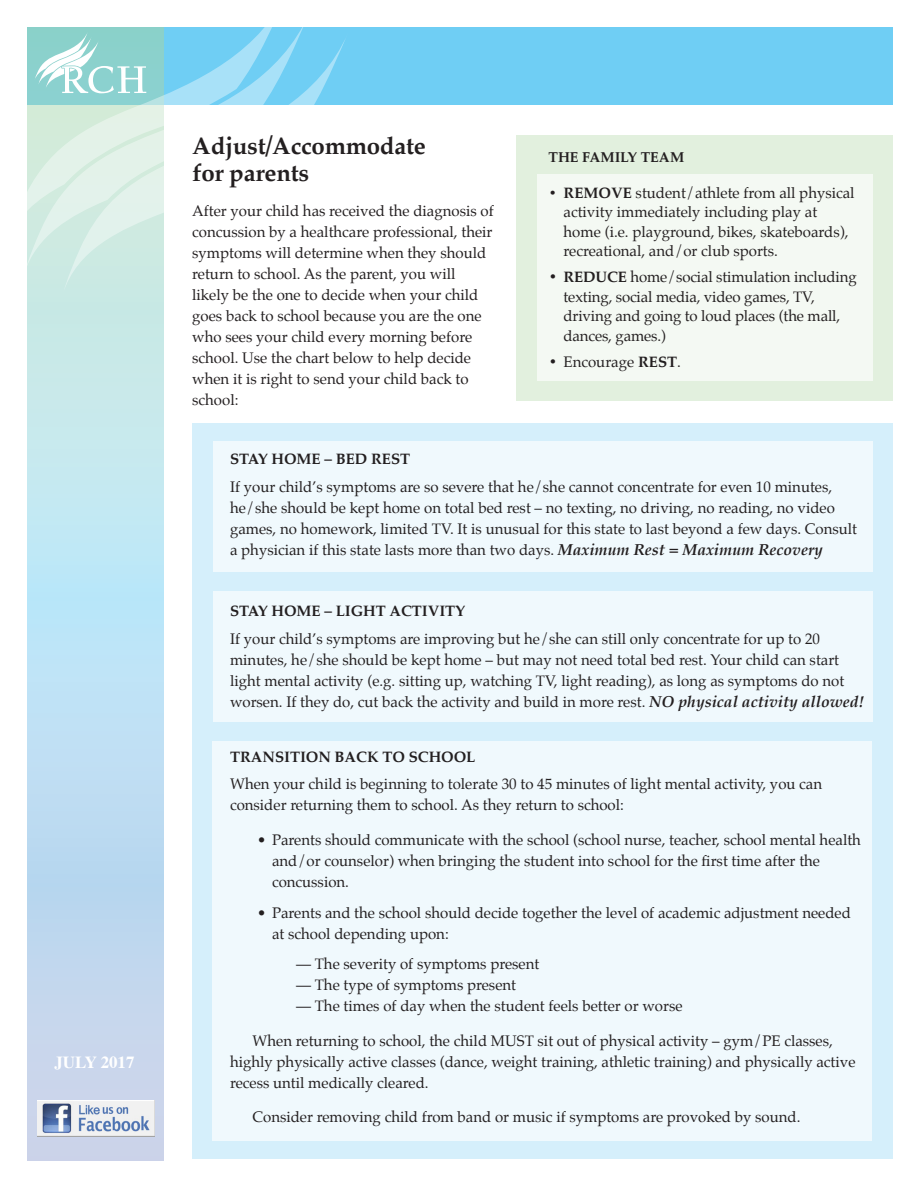
<style>
.page{position:relative;width:918px;height:1188px;background:#fff}
.page>*{position:absolute;margin:0;border:0;box-sizing:border-box;transform-origin:0 0}
.newsletter_heads{font:700 24px/27px "Palatino";letter-spacing:-.01em;color:#231f20}
.t1{font:700 16.95px "Times";color:#fff}
.paragraph_no_indent{font:15px/21px "Palatino";color:#231f20}
.paragraph_indent{font:15px/21px "Palatino";color:#231f20}
.bullet_no_indent{font:15px/19.5px "Palatino";color:#231f20}
.Bullet{font:15px/21px "Palatino";color:#231f20}
.paragraph_no_indent-2{font:700 15px "Palatino";color:#231f20}
.paragraph_indent-2{font:700 14.25px "Palatino";color:#231f20}
.s1{font-weight:700;font-size:14.25px}
.s2{font-weight:700}
.s3{font-weight:700;font-style:italic;font-size:15.75px}
</style>
<div class="page">
<div style="left:27px;top:27px;width:866px;height:77px;background:#6fcef4"></div>
<div style="left:27px;top:27px;width:136px;height:1134px;background:#c1e2ef"></div>
<svg style="left:27px;top:27px;width:276px;height:246px;fill:#d1ebe0"></svg>
<svg style="left:63px;top:32px;width:286px;height:261px"></svg>
<svg style="left:34px;top:31px;width:112px;height:62px;background:#a5dbd7"></svg>
<img style="left:38px;top:1101px;width:116px;height:35px">
<div style="left:516px;top:135px;width:377px;height:266px;background:#e2f0de"></div>
<div style="left:192px;top:423px;width:701px;height:736px;background:#d5effb"></div>
<div style="left:213px;top:441px;width:660px;height:131px;background:#f0f9fd"></div>
<div style="left:537px;top:174px;width:336px;height:206px;background:#f4f9f3"></div>
<div style="left:213px;top:591px;width:660px;height:130px;background:#f0f9fd"></div>
<div style="left:212px;top:741px;width:660px;height:399px;background:#f0f9fd"></div>
<p class="t1" style="left:54px;top:1046px;width:82px">JULY 2017</p>
<p class="newsletter_heads" style="left:192px;top:132px;width:235px">Adjust/Accommodate for parents</p>
<p class="paragraph_no_indent" style="left:192px;top:200px;width:303px">After your child has received the diagnosis of concussion by a healthcare professional, their symptoms will determine when they should return to school. As the parent, you will likely be the one to decide when your child goes back to school because you are the one who sees your child every morning before school. Use the chart below to help decide when it is right to send your child back to school:</p>
<p class="paragraph_indent-2" style="left:549px;top:145px;width:137px">THE FAMILY TEAM</p>
<p class="bullet_no_indent" style="left:564px;top:183px;width:293px;text-indent:-15px"><span class="s1">•</span> <span class="s2">REMOVE</span> student/athlete from all physical activity immediately including play at home (i.e. playground, bikes, skateboards), recreational, and/or club sports.</p>
<p class="bullet_no_indent" style="left:564px;top:267px;width:295px;text-indent:-15px"><span class="s2">• REDUCE</span> home/social stimulation including texting, social media, video games, TV, driving and going to loud places (the mall, dances, games.)</p>
<p class="bullet_no_indent" style="left:549px;top:352px;width:134px"><span class="s2">•</span> Encourage <span class="s2">REST</span>.</p>
<p class="paragraph_no_indent-2" style="left:230px;top:446px;width:182px">STAY HOME – BED REST</p>
<p class="paragraph_no_indent" style="left:230px;top:476px;width:629px">If your child’s symptoms are so severe that he/she cannot concentrate for even 10 minutes, he/she should be kept home on total bed rest – no texting, no driving, no reading, no video games, no homework, limited TV. It is unusual for this state to last beyond a few days. Consult a physician if this state lasts more than two days. <span class="s3">Maximum Rest = Maximum Recovery</span></p>
<p class="paragraph_no_indent-2" style="left:230px;top:598px;width:237px">STAY HOME – LIGHT ACTIVITY</p>
<p class="paragraph_no_indent" style="left:230px;top:628px;width:635px">If your child’s symptoms are improving but he/she can still only concentrate for up to 20 minutes, he/she should be kept home – but may not need total bed rest. Your child can start light mental activity (e.g. sitting up, watching TV, light reading), as long as symptoms do not worsen. If they do, cut back the activity and build in more rest. <span class="s3">NO physical activity allowed!</span></p>
<p class="paragraph_no_indent-2" style="left:230px;top:744px;width:247px">TRANSITION BACK TO SCHOOL</p>
<p class="paragraph_no_indent" style="left:230px;top:774px;width:594px">When your child is beginning to tolerate 30 to 45 minutes of light mental activity, you can consider returning them to school. As they return to school:</p>
<p class="Bullet" style="left:272px;top:829px;width:590px;text-indent:-15px">• Parents should communicate with the school (school nurse, teacher, school mental health and/or counselor) when bringing the student into school for the first time after the concussion.</p>
<p class="Bullet" style="left:272px;top:902px;width:580px;text-indent:-15px">• Parents and the school should decide together the level of academic adjustment needed at school depending upon:</p>
<p class="paragraph_indent" style="left:296px;top:954px;width:245px">— The severity of symptoms present</p>
<p class="paragraph_indent" style="left:296px;top:975px;width:222px">— The type of symptoms present</p>
<p class="paragraph_indent" style="left:296px;top:996px;width:388px">— The times of day when the student feels better or worse</p>
<p class="paragraph_indent" style="left:230px;top:1030px;width:627px;text-indent:22px">When returning to school, the child MUST sit out of physical activity – gym/PE classes, highly physically active classes (dance, weight training, athletic training) and physically active recess until medically cleared.</p>
<p class="paragraph_indent" style="left:253px;top:1107px;width:550px">Consider removing child from band or music if symptoms are provoked by sound.</p>
</div>
